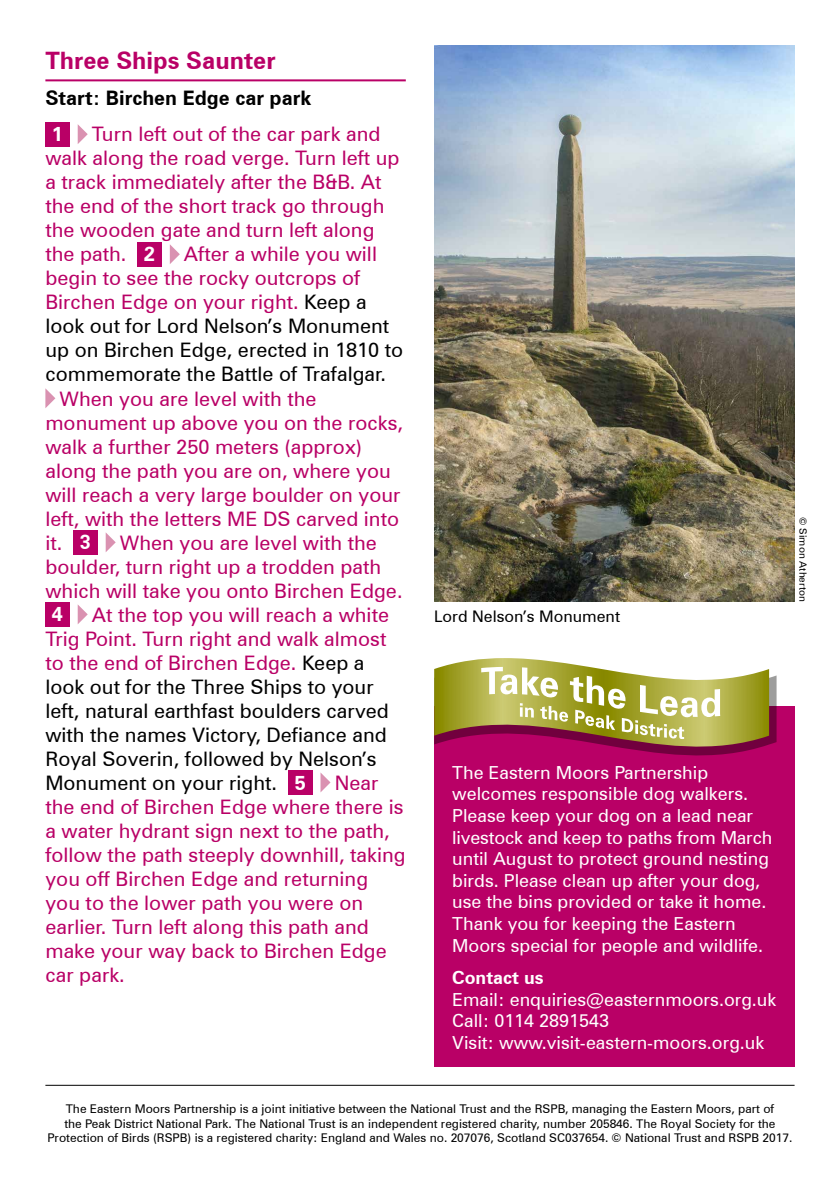
<style>
.page{position:relative;width:840px;height:1191px;background:#fff}
.page>*{position:absolute;margin:0;border:0;box-sizing:border-box;transform-origin:0 0}
.t1{font:700 24px "Zurich BT";color:#b90066}
.t2{font:20px/24px "Zurich BT";color:#b90066}
.t3{font:20px/24px "Zurich BT";color:#000}
.t4{font:700 20px "Zurich BT";color:#000}
.t5{font:700 20px "Zurich BT";color:#fff}
.t6{font:18px/21.6px "Zurich BT";color:#fff}
.t7{font:700 18px "Zurich BT";color:#fff}
.t8{font:16px "Zurich BT";color:#000}
.t9{font:12px/14.4px "Zurich BT";color:#000;text-align:center}
.t10{font:10px "Zurich BT";color:#000}
.s1{font-weight:700;color:#fff}
.s2{color:#b90066}
</style>
<div class="page">
<hr style="left:45px;top:79px;width:360px;height:2px;background:#b90066">
<div style="left:45px;top:122px;width:24px;height:24px;background:#b90066"></div>
<svg style="left:78px;top:124px;width:10px;height:20px"></svg>
<div style="left:137px;top:242px;width:24px;height:24px;background:#b90066"></div>
<svg style="left:170px;top:244px;width:10px;height:20px"></svg>
<svg style="left:45px;top:388px;width:10px;height:20px"></svg>
<div style="left:73px;top:530px;width:24px;height:24px;background:#b90066"></div>
<svg style="left:106px;top:533px;width:10px;height:19px"></svg>
<div style="left:45px;top:602px;width:24px;height:24px;background:#b90066"></div>
<svg style="left:78px;top:605px;width:10px;height:19px"></svg>
<div style="left:288px;top:770px;width:24px;height:24px;background:#b90066"></div>
<svg style="left:320px;top:772px;width:10px;height:20px"></svg>
<img style="left:434px;top:45px;width:360px;height:557px">
<div style="left:434px;top:706px;width:360px;height:361px;background:#b90066"></div>
<hr style="left:45px;top:1084px;width:749px;height:1px;background:#000">
<svg style="left:434px;top:658px;width:342px;height:98px"></svg>
<p class="t1" style="left:45px;top:46px;width:231px">Three Ships Saunter</p>
<p class="t4" style="left:45px;top:86px;width:267px">Start: Birchen Edge car park</p>
<p class="t5" style="left:52px;top:122px;width:13px">1</p>
<p class="t2" style="left:45px;top:122px;width:355px;text-indent:46px">Turn left out of the car park and walk along the road verge. Turn left up a track immediately after the B&amp;B. At the end of the short track go through the wooden gate and turn left along the path. <span class="s1">2</span></p>
<p class="t3" style="left:45px;top:242px;width:359px;text-indent:138px"><span class="s2">After a while you will begin to see the rocky outcrops of<br>Birchen Edge on your right.</span> Keep a look out for Lord Nelson’s Monument up on Birchen Edge, erected in 1810 to commemorate the Battle of Trafalgar.</p>
<p class="t2" style="left:45px;top:386px;width:359px;text-indent:14px">When you are level with the monument up above you on the rocks, walk a further 250 meters (approx) along the path you are on, where you will reach a very large boulder on your left, with the letters ME DS carved into it. <span class="s1">3</span></p>
<p class="t2" style="left:45px;top:530px;width:358px;text-indent:74px">When you are level with the boulder, turn right up a trodden path which will take you onto Birchen Edge.</p>
<p class="t5" style="left:52px;top:602px;width:13px">4</p>
<p class="t3" style="left:45px;top:602px;width:345px;text-indent:46px"><span class="s2">At the top you will reach a white Trig Point. Turn right and walk almost to the end of Birchen Edge.</span> Keep a look out for the Three Ships to your left, natural earthfast boulders carved with the names Victory, Defiance and Royal Soverin, followed by Nelson’s Monument on your right. <span class="s1">5</span></p>
<p class="t2" style="left:45px;top:770px;width:361px;text-indent:289px">Near the end of Birchen Edge where there is a water hydrant sign next to the path, follow the path steeply downhill, taking you off Birchen Edge and returning you to the lower path you were on earlier. Turn left along this path and make your way back to Birchen Edge car park.</p>
<p class="t8" style="left:434px;top:606px;width:187px">Lord Nelson’s Monument</p>
<p class="t10" style="left:808px;top:517px;width:86px;rotate:90deg">© Simon Atherton</p>
<p class="t6" style="left:452px;top:761px;width:321px">The Eastern Moors Partnership welcomes responsible dog walkers.<br>Please keep your dog on a lead near livestock and keep to paths from March until August to protect ground nesting birds. Please clean up after your dog, use the bins provided or take it home.<br>Thank you for keeping the Eastern Moors special for people and wildlife.</p>
<p class="t7" style="left:452px;top:966px;width:93px">Contact us</p>
<p class="t6" style="left:452px;top:988px;width:325px">Email: enquiries@easternmoors.org.uk<br>Call: 0114 2891543<br>Visit: www.visit-eastern-moors.org.uk</p>
<p class="t9" style="left:48px;top:1101px;width:746px">The Eastern Moors Partnership is a joint initiative between the National Trust and the RSPB, managing the Eastern Moors, part of<br>the Peak District National Park. The National Trust is an independent registered charity, number 205846. The Royal Society for the<br>Protection of Birds (RSPB) is a registered charity: England and Wales no. 207076, Scotland SC037654. © National Trust and RSPB 2017.</p>
</div>
